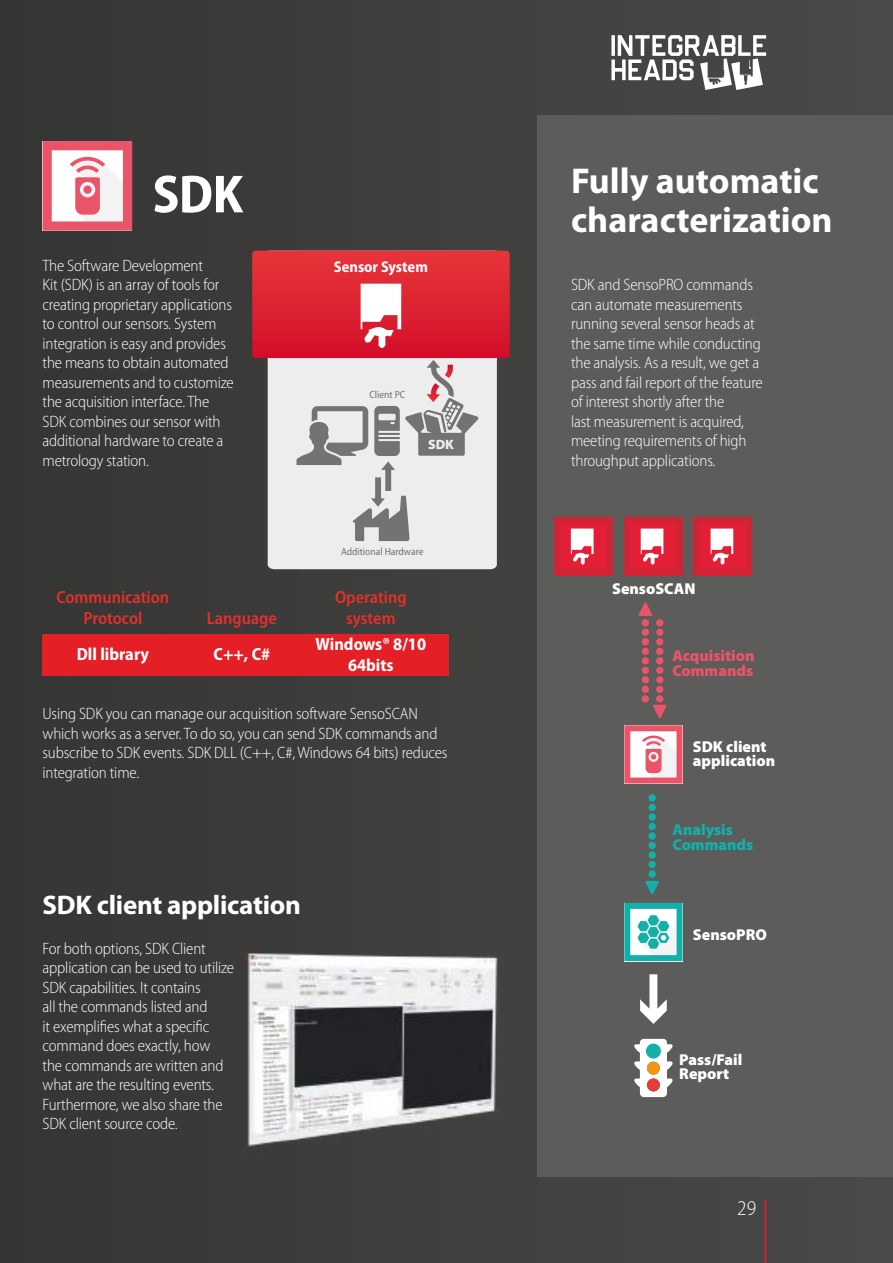
<style>
.page{position:relative;width:893px;height:1263px;background:#3b3a39}
.page>*{position:absolute;margin:0;border:0;box-sizing:border-box;transform-origin:0 0}
.t1{font:700 semi-condensed 54px "Myriad Pro";color:#fff}
.t2{font:700 36px/39px "Myriad Pro";color:#fff}
.t3{font:700 27px "Myriad Pro";letter-spacing:-.01em;color:#fff}
.t4{font:300 semi-condensed 21px "Myriad Pro";color:#fff}
.t5{font:600 semi-condensed 17.55px/20.9px "Myriad Pro";color:#e52f2a;text-align:center}
.t6{font:700 semi-condensed 17.55px/20.9px "Myriad Pro";color:#fff;text-align:center}
.t7{font:300 semi-condensed 16.5px/19.5px "Myriad Pro";letter-spacing:-.01em;color:#fff}
.t8{font:900 15.75px/14.1px "Myriad Pro";color:#fff}
.t9{font:900 15.75px/15.1px "Myriad Pro";color:#ea5468}
.t10{font:900 15.75px/15.1px "Myriad Pro";color:#12b0a9}
.t11{font:700 semi-condensed 15.6px "Myriad Pro";color:#fff}
.t12{font:900 13.5px "Myriad Pro";color:#ededed}
.t13{font:semi-condensed 10.35px "Myriad Pro";color:#737373}
</style>
<div class="page">
<div style="left:537px;top:115px;width:356px;height:1061px;background:#5c5c5b"></div>
<hr style="left:765px;top:1199px;width:1px;height:64px;background:#e41f25">
<svg style="left:611px;top:35px;width:155px;height:55px"></svg>
<img style="left:247px;top:953px;width:256px;height:194px">
<div style="left:43px;top:634px;width:406px;height:42px;background:#e41f25"></div>
<svg style="left:624px;top:903px;width:58px;height:58px;background:#7dd2ce"></svg>
<svg style="left:640px;top:974px;width:27px;height:50px"></svg>
<svg style="left:624px;top:725px;width:58px;height:58px;background:#f2aab4"></svg>
<div style="left:642px;top:695px;width:7px;height:7px;background:#ea5468;border-radius:50%"></div>
<div style="left:642px;top:686px;width:7px;height:7px;background:#ea5468;border-radius:50%"></div>
<div style="left:642px;top:676px;width:7px;height:7px;background:#ea5468;border-radius:50%"></div>
<div style="left:642px;top:667px;width:7px;height:7px;background:#ea5468;border-radius:50%"></div>
<div style="left:642px;top:657px;width:7px;height:7px;background:#ea5468;border-radius:50%"></div>
<div style="left:642px;top:648px;width:7px;height:7px;background:#ea5468;border-radius:50%"></div>
<div style="left:642px;top:638px;width:7px;height:7px;background:#ea5468;border-radius:50%"></div>
<div style="left:642px;top:629px;width:7px;height:7px;background:#ea5468;border-radius:50%"></div>
<div style="left:642px;top:619px;width:7px;height:7px;background:#ea5468;border-radius:50%"></div>
<div style="left:656px;top:695px;width:7px;height:7px;background:#ea5468;border-radius:50%"></div>
<div style="left:656px;top:686px;width:7px;height:7px;background:#ea5468;border-radius:50%"></div>
<div style="left:656px;top:676px;width:7px;height:7px;background:#ea5468;border-radius:50%"></div>
<div style="left:656px;top:667px;width:7px;height:7px;background:#ea5468;border-radius:50%"></div>
<div style="left:656px;top:657px;width:7px;height:7px;background:#ea5468;border-radius:50%"></div>
<div style="left:656px;top:648px;width:7px;height:7px;background:#ea5468;border-radius:50%"></div>
<div style="left:656px;top:638px;width:7px;height:7px;background:#ea5468;border-radius:50%"></div>
<div style="left:656px;top:629px;width:7px;height:7px;background:#ea5468;border-radius:50%"></div>
<div style="left:656px;top:619px;width:7px;height:7px;background:#ea5468;border-radius:50%"></div>
<svg style="left:638px;top:602px;width:14px;height:14px"></svg>
<svg style="left:653px;top:705px;width:14px;height:13px"></svg>
<div style="left:648px;top:794px;width:8px;height:7px;background:#12b0a9;border-radius:50%"></div>
<div style="left:648px;top:804px;width:8px;height:7px;background:#12b0a9;border-radius:50%"></div>
<div style="left:648px;top:813px;width:8px;height:8px;background:#12b0a9;border-radius:50%"></div>
<div style="left:648px;top:823px;width:8px;height:7px;background:#12b0a9;border-radius:50%"></div>
<div style="left:648px;top:832px;width:8px;height:8px;background:#12b0a9;border-radius:50%"></div>
<div style="left:648px;top:842px;width:8px;height:7px;background:#12b0a9;border-radius:50%"></div>
<div style="left:648px;top:851px;width:8px;height:8px;background:#12b0a9;border-radius:50%"></div>
<div style="left:648px;top:861px;width:8px;height:7px;background:#12b0a9;border-radius:50%"></div>
<div style="left:648px;top:870px;width:8px;height:8px;background:#12b0a9;border-radius:50%"></div>
<svg style="left:645px;top:881px;width:14px;height:13px"></svg>
<svg style="left:624px;top:517px;width:58px;height:58px;background:#df4657"></svg>
<svg style="left:554px;top:517px;width:58px;height:58px;background:#df4657"></svg>
<svg style="left:694px;top:517px;width:58px;height:58px;background:#df4657"></svg>
<svg style="left:634px;top:1039px;width:39px;height:58px"></svg>
<div style="left:646px;top:1043px;width:15px;height:15px;background:#12b0a9;border-radius:50%"></div>
<div style="left:647px;top:1078px;width:13px;height:13px;background:#e73c35;border-radius:50%"></div>
<div style="left:647px;top:1062px;width:13px;height:13px;background:#f39415;border-radius:50%"></div>
<div style="left:268px;top:541px;width:229px;height:28px;background:#ededed"></div>
<svg style="left:252px;top:251px;width:258px;height:290px;background:#cf8e93"></svg>
<svg style="left:43px;top:141px;width:89px;height:90px;background:#f2a9b3"></svg>
<h1 class="t1" style="left:153px;top:159px;width:92px">SDK</h1>
<p class="t7" style="left:43px;top:255px;width:193px">The Software Development<br>Kit (SDK) is an array of tools for creating proprietary applications to control our sensors. System integration is easy and provides the means to obtain automated measurements and to customize the acquisition interface. The<br>SDK combines our sensor with additional hardware to create a metrology station.</p>
<p class="t5" style="left:57px;top:586px;width:114px">Communication<br>Protocol</p>
<p class="t5" style="left:207px;top:607px;width:72px">Language</p>
<p class="t11" style="left:334px;top:256px;width:95px">Sensor System</p>
<p class="t13" style="left:369px;top:388px;width:37px">Client PC</p>
<p class="t12" style="left:428px;top:435px;width:28px">SDK</p>
<p class="t13" style="left:341px;top:545px;width:84px">Additional Hardware</p>
<p class="t5" style="left:335px;top:586px;width:73px">Operating system</p>
<p class="t6" style="left:77px;top:643px;width:74px">Dll library</p>
<p class="t6" style="left:214px;top:643px;width:58px">C++, C#</p>
<p class="t6" style="left:316px;top:633px;width:112px">Windows® 8/10<br>64bits</p>
<p class="t7" style="left:43px;top:704px;width:407px">Using SDK you can manage our acquisition software SensoSCAN which works as a server. To do so, you can send SDK commands and subscribe to SDK events. SDK DLL (C++, C#, Windows 64 bits) reduces integration time.</p>
<h3 class="t3" style="left:43px;top:888px;width:260px">SDK client application</h3>
<p class="t7" style="left:43px;top:938px;width:193px">For both options, SDK Client application can be used to utilize<br>SDK capabilities. It contains<br>all the commands listed and<br>it exemplifies what a specific command does exactly, how<br>the commands are written and what are the resulting events.<br>Furthermore, we also share the<br>SDK client source code.</p>
<h2 class="t2" style="left:571px;top:160px;width:263px">Fully automatic characterization</h2>
<p class="t7" style="left:571px;top:275px;width:193px">SDK and SensoPRO commands can automate measurements running several sensor heads at the same time while conducting the analysis. As a result, we get a pass and fail report of the feature of interest shortly after the<br>last measurement is acquired, meeting requirements of high throughput applications.</p>
<p class="t8" style="left:612px;top:581px;width:85px">SensoSCAN</p>
<p class="t9" style="left:672px;top:647px;width:84px">Acquisition<br>Commands</p>
<p class="t8" style="left:693px;top:739px;width:84px">SDK client application</p>
<p class="t10" style="left:672px;top:822px;width:82px">Analysis<br>Commands</p>
<p class="t8" style="left:693px;top:927px;width:75px">SensoPRO</p>
<p class="t8" style="left:679px;top:1052px;width:65px">Pass/Fail<br>Report</p>
<p class="t4" style="left:737px;top:1196px;width:20px">29</p>
</div>
